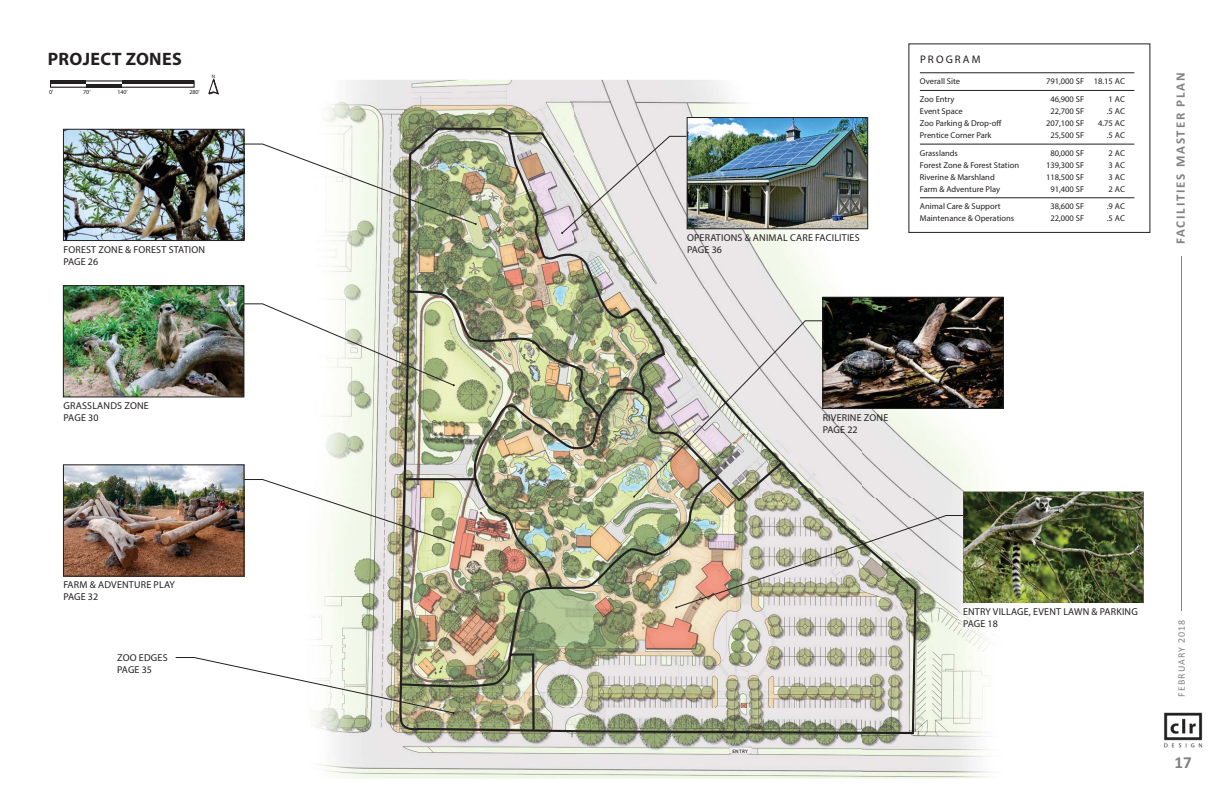
<style>
.page{position:relative;width:1224px;height:792px;background:#fff}
.page>*{position:absolute;margin:0;border:0;box-sizing:border-box;transform-origin:0 0}
.t1{font:700 18px "Myriad Pro";letter-spacing:.02em;color:#231f20}
.t2{font:700 17px "Calibri";color:#808285}
.t3{font:700 13px "Calibri";letter-spacing:.14em;color:#808285}
.t4{font:11px "Myriad Pro";letter-spacing:.19em;color:#231f20}
.t5{font:10px/12px "Myriad Pro";letter-spacing:.02em;color:#231f20}
.t6{font:10px "Calibri";letter-spacing:.1em;color:#808285}
.t7{font:8.5px "Myriad Pro";color:#231f20}
.t8{font:6px "Myriad Pro";color:#231f20}
.t9{font:600 5px "Myriad Pro";letter-spacing:.07em;color:#231f20}
.t10{font:5px "Myriad Pro";color:#231f20}
</style>
<div class="page">
<img style="left:319px;top:80px;width:542px;height:699px">
<img style="left:861px;top:732px;width:107px;height:47px">
<img style="left:65px;top:131px;width:177px;height:108px">
<div style="left:63px;top:129px;width:181px;height:112px;border:1px solid #231f20"></div>
<img style="left:689px;top:119px;width:177px;height:8px">
<img style="left:65px;top:467px;width:110px;height:107px">
<div style="left:63px;top:465px;width:181px;height:111px;border:1px solid #231f20"></div>
<img style="left:65px;top:288px;width:177px;height:107px">
<div style="left:63px;top:286px;width:181px;height:111px;border:1px solid #231f20"></div>
<svg style="left:244px;top:144px;width:154px;height:81px"></svg>
<img style="left:398px;top:127px;width:520px;height:608px">
<img style="left:175px;top:289px;width:969px;height:443px">
<img style="left:729px;top:746px;width:22px;height:10px">
<img style="left:507px;top:131px;width:159px;height:295px">
<div style="left:909px;top:44px;width:241px;height:188px;background:#fff"></div>
<hr style="left:920px;top:73px;width:214px;height:1px;background:#231f20">
<hr style="left:920px;top:90px;width:214px;height:1px;background:#231f20">
<hr style="left:920px;top:144px;width:214px;height:1px;background:#231f20">
<hr style="left:920px;top:198px;width:214px;height:1px;background:#231f20">
<hr style="left:50px;top:81px;width:36px;height:3px;background:#231f20">
<hr style="left:86px;top:84px;width:36px;height:3px;background:#231f20">
<hr style="left:122px;top:81px;width:72px;height:3px;background:#231f20">
<svg style="left:209px;top:79px;width:10px;height:15px"></svg>
<hr style="left:1181px;top:257px;width:1px;height:354px;background:#808285">
<img style="left:1163px;top:712px;width:40px;height:36px">
<img style="left:959px;top:604px;width:183px;height:28px">
<h1 class="t1" style="left:48px;top:53px;width:136px">PROJECT ZONES</h1>
<p class="t8" style="left:49px;top:90px;width:6px">0’</p>
<p class="t8" style="left:83px;top:90px;width:9px">70’</p>
<p class="t8" style="left:189px;top:90px;width:12px">280’</p>
<p class="t8" style="left:117px;top:90px;width:12px">140’</p>
<p class="t10" style="left:212px;top:74px;width:5px">N</p>
<p class="t5" style="left:63px;top:244px;width:143px">FOREST ZONE &amp; FOREST STATION<br>PAGE 26</p>
<p class="t5" style="left:64px;top:401px;width:87px">GRASSLANDS ZONE<br>PAGE 30</p>
<p class="t5" style="left:63px;top:580px;width:113px">FARM &amp; ADVENTURE PLAY<br>PAGE 32</p>
<p class="t5" style="left:117px;top:653px;width:52px">ZOO EDGES<br>PAGE 35</p>
<p class="t5" style="left:687px;top:233px;width:174px">OPERATIONS &amp; ANIMAL CARE FACILITIES<br>PAGE 36</p>
<p class="t4" style="left:920px;top:55px;width:62px">PROGRAM</p>
<p class="t7" style="left:920px;top:78px;width:42px">Overall Site</p>
<p class="t7" style="left:1046px;top:78px;width:80px">791,000 SF 18.15 AC</p>
<p class="t7" style="left:920px;top:96px;width:36px">Zoo Entry</p>
<p class="t7" style="left:1050px;top:96px;width:35px">46,900 SF</p>
<p class="t7" style="left:1109px;top:96px;width:18px">1 AC</p>
<p class="t7" style="left:920px;top:108px;width:44px">Event Space</p>
<p class="t7" style="left:1050px;top:108px;width:35px">22,700 SF</p>
<p class="t7" style="left:1107px;top:108px;width:20px">.5 AC</p>
<p class="t7" style="left:920px;top:120px;width:83px">Zoo Parking &amp; Drop-off</p>
<p class="t7" style="left:1046px;top:120px;width:40px">207,100 SF</p>
<p class="t7" style="left:1098px;top:120px;width:28px">4.75 AC</p>
<p class="t7" style="left:920px;top:132px;width:73px">Prentice Corner Park</p>
<p class="t7" style="left:1050px;top:132px;width:35px">25,500 SF</p>
<p class="t7" style="left:1107px;top:132px;width:20px">.5 AC</p>
<p class="t7" style="left:920px;top:150px;width:40px">Grasslands</p>
<p class="t7" style="left:1050px;top:150px;width:35px">80,000 SF</p>
<p class="t7" style="left:1109px;top:150px;width:18px">2 AC</p>
<p class="t7" style="left:920px;top:162px;width:101px">Forest Zone &amp; Forest Station</p>
<p class="t7" style="left:1046px;top:162px;width:40px">139,300 SF</p>
<p class="t7" style="left:1109px;top:162px;width:18px">3 AC</p>
<p class="t7" style="left:920px;top:174px;width:76px">Riverine &amp; Marshland</p>
<p class="t7" style="left:1046px;top:174px;width:40px">118,500 SF</p>
<p class="t7" style="left:1109px;top:174px;width:18px">3 AC</p>
<p class="t7" style="left:920px;top:186px;width:82px">Farm &amp; Adventure Play</p>
<p class="t7" style="left:1050px;top:186px;width:35px">91,400 SF</p>
<p class="t7" style="left:1109px;top:186px;width:18px">2 AC</p>
<p class="t7" style="left:920px;top:203px;width:82px">Animal Care &amp; Support</p>
<p class="t7" style="left:1050px;top:203px;width:35px">38,600 SF</p>
<p class="t7" style="left:1107px;top:203px;width:20px">.9 AC</p>
<p class="t7" style="left:920px;top:215px;width:96px">Maintenance &amp; Operations</p>
<p class="t7" style="left:1050px;top:215px;width:35px">22,000 SF</p>
<p class="t7" style="left:1107px;top:215px;width:20px">.5 AC</p>
<h3 class="t3" style="left:1175px;top:244px;width:173px;rotate:-90deg">FACILITIES MASTER PLAN</h3>
<p class="t5" style="left:823px;top:412px;width:67px">RIVERINE ZONE<br>PAGE 22</p>
<p class="t9" style="left:732px;top:748px;width:17px">ENTRY</p>
<p class="t5" style="left:963px;top:607px;width:176px">ENTRY VILLAGE, EVENT LAWN &amp; PARKING<br>PAGE 18</p>
<p class="t6" style="left:1177px;top:697px;width:79px;rotate:-90deg">FEBRUARY 2018</p>
<h2 class="t2" style="left:1175px;top:755px;width:19px">17</h2>
</div>
